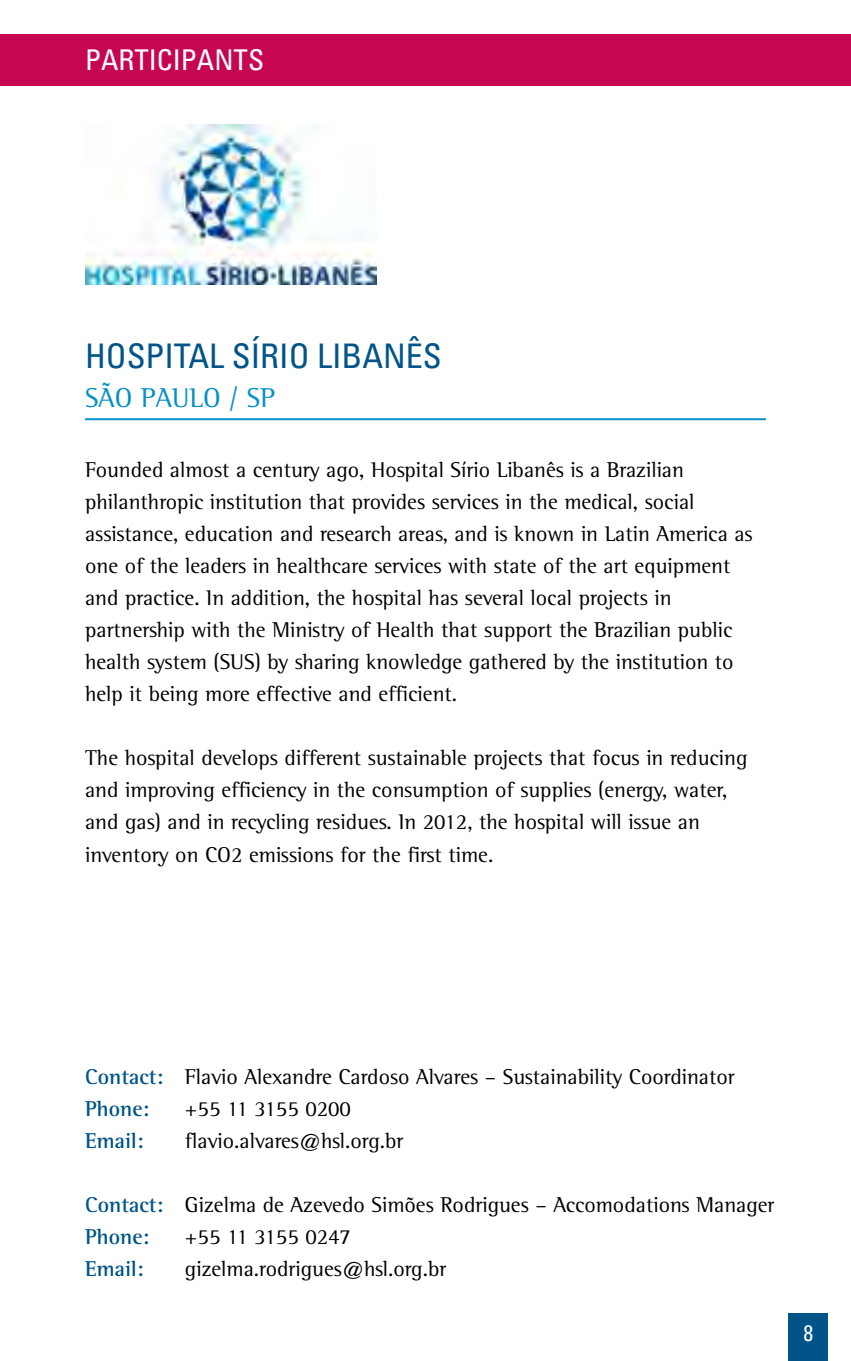
<style>
.page{position:relative;width:851px;height:1361px;background:#fff}
.page>*{position:absolute;margin:0;border:0;box-sizing:border-box;transform-origin:0 0}
.t1{font:condensed 34px "Univers LT";color:#005488}
.t2{font:condensed 28.8px "Univers";color:#fff}
.t3{font:28px "Rotis Semi Serif";color:#0590c7}
.t4{font:22px/32px "Rotis Semi Serif";color:#000}
.t5{font:700 22px/32px "Rotis Semi Serif";color:#005488}
.t6{font:condensed 22px "Univers";color:#fff}
</style>
<div class="page">
<div style="left:788px;top:1312px;width:40px;height:49px;background:#005488"></div>
<div style="left:0;top:34px;width:850px;height:51px;background:#c60651"></div>
<hr style="left:85px;top:418px;width:680px;height:2px;background:#0590c7">
<img style="left:85px;top:125px;width:292px;height:160px">
<h2 class="t2" style="left:85px;top:41px;width:180px">PARTICIPANTS</h2>
<h1 class="t1" style="left:85px;top:334px;width:358px">HOSPITAL SÍRIO LIBANÊS</h1>
<p class="t3" style="left:85px;top:381px;width:192px">SÃO PAULO / SP</p>
<p class="t4" style="left:85px;top:454px;width:669px">Founded almost a century ago, Hospital Sírio Libanês is a Brazilian philanthropic institution that provides services in the medical, social assistance, education and research areas, and is known in Latin America as one of the leaders in healthcare services with state of the art equipment and practice. In addition, the hospital has several local projects in partnership with the Ministry of Health that support the Brazilian public health system (SUS) by sharing knowledge gathered by the institution to help it being more effective and efficient.</p>
<p class="t4" style="left:85px;top:742px;width:663px">The hospital develops different sustainable projects that focus in reducing and improving efficiency in the consumption of supplies (energy, water, and gas) and in recycling residues. In 2012, the hospital will issue an inventory on CO2 emissions for the first time.</p>
<p class="t5" style="left:85px;top:1060px;width:80px">Contact:<br>Phone:<br>Email:</p>
<p class="t5" style="left:85px;top:1188px;width:80px">Contact:<br>Phone:<br>Email:</p>
<p class="t4" style="left:185px;top:1060px;width:551px">Flavio Alexandre Cardoso Alvares – Sustainability Coordinator +55 11 3155 0200<br>flavio.alvares@hsl.org.br</p>
<p class="t4" style="left:185px;top:1188px;width:591px">Gizelma de Azevedo Simões Rodrigues – Accomodations Manager +55 11 3155 0247<br>gizelma.rodrigues@hsl.org.br</p>
<p class="t6" style="left:803px;top:1318px;width:11px">8</p>
</div>
